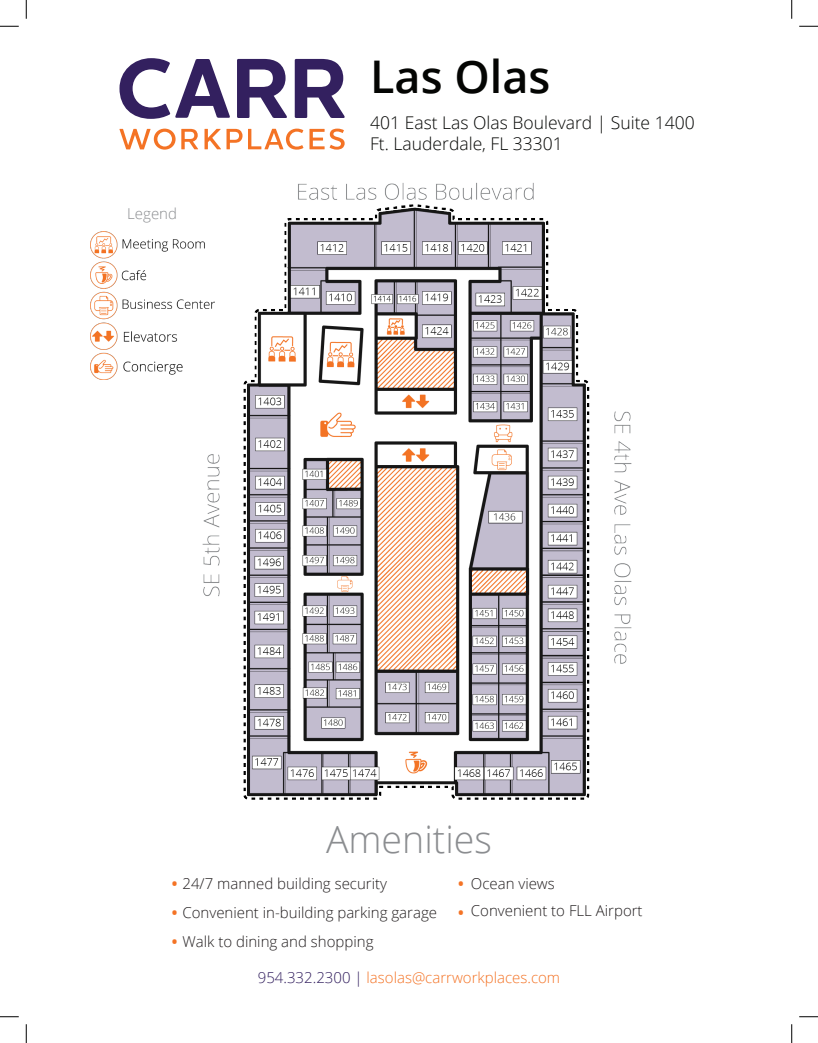
<style>
.page{position:relative;width:818px;height:1043px;background:#fff}
.page>*{position:absolute;margin:0;border:0;box-sizing:border-box;transform-origin:0 0}
.t1{font:600 45px "Open Sans";color:#040503}
.t2{font:300 37.5px "Open Sans";color:#8b8d90}
.t3{font:300 17.5px "Open Sans";color:#040503}
.t4{font:300 15px "Open Sans";color:#231f20}
.t5{font:300 15px "Open Sans";color:#f47325}
.t6{font:300 15px "Open Sans";color:#8b8d90}
.t7{font:700 15px "Open Sans";color:#f47325}
.s1{font-weight:700;color:#f47325}
.s2{color:#33205f}
</style>
<div class="page">
<img style="left:98px;top:182px;width:534px;height:618px">
<img style="left:90px;top:231px;width:124px;height:148px">
<svg style="left:119px;top:129px;width:56px;height:21px"></svg>
<svg style="left:181px;top:129px;width:17px;height:20px"></svg>
<svg style="left:204px;top:129px;width:38px;height:20px"></svg>
<svg style="left:248px;top:129px;width:55px;height:21px"></svg>
<svg style="left:309px;top:129px;width:35px;height:21px"></svg>
<svg style="left:237px;top:59px;width:50px;height:59px"></svg>
<svg style="left:295px;top:59px;width:49px;height:59px"></svg>
<svg style="left:119px;top:58px;width:111px;height:61px"></svg>
<svg style="left:0;top:25px;width:19px;height:2px"></svg>
<svg style="left:799px;top:25px;width:19px;height:2px"></svg>
<svg style="left:0;top:1016px;width:19px;height:1px"></svg>
<svg style="left:799px;top:1016px;width:19px;height:1px"></svg>
<svg style="left:25px;top:0;width:2px;height:19px"></svg>
<svg style="left:25px;top:1024px;width:2px;height:18px"></svg>
<svg style="left:791px;top:0;width:1px;height:19px"></svg>
<svg style="left:791px;top:1024px;width:1px;height:18px"></svg>
<p class="t6" style="left:127px;top:203px;width:51px">Legend</p>
<p class="t1" style="left:370px;top:45px;width:182px">Las Olas</p>
<p class="t3" style="left:370px;top:110px;width:326px">401 East Las Olas Boulevard | Suite 1400</p>
<p class="t3" style="left:370px;top:131px;width:194px">Ft. Lauderdale, FL 33301</p>
<p class="t2" style="left:326px;top:813px;width:167px">Amenities</p>
<p class="t4" style="left:172px;top:872px;width:217px"><span class="s1">•</span> 24/7 manned building security</p>
<p class="t4" style="left:172px;top:902px;width:267px"><span class="s1">•</span> Convenient in-building parking garage</p>
<p class="t4" style="left:172px;top:931px;width:203px"><span class="s1">•</span> Walk to dining and shopping</p>
<p class="t7" style="left:458px;top:872px;width:7px">•</p>
<p class="t7" style="left:458px;top:901px;width:7px">•</p>
<p class="t4" style="left:471px;top:872px;width:85px">Ocean views</p>
<p class="t4" style="left:471px;top:900px;width:173px">Convenient to FLL Airport</p>
<p class="t5" style="left:258px;top:967px;width:304px"><span class="s2">954.332.2300 |</span> lasolas@carrworkplaces.com</p>
</div>
